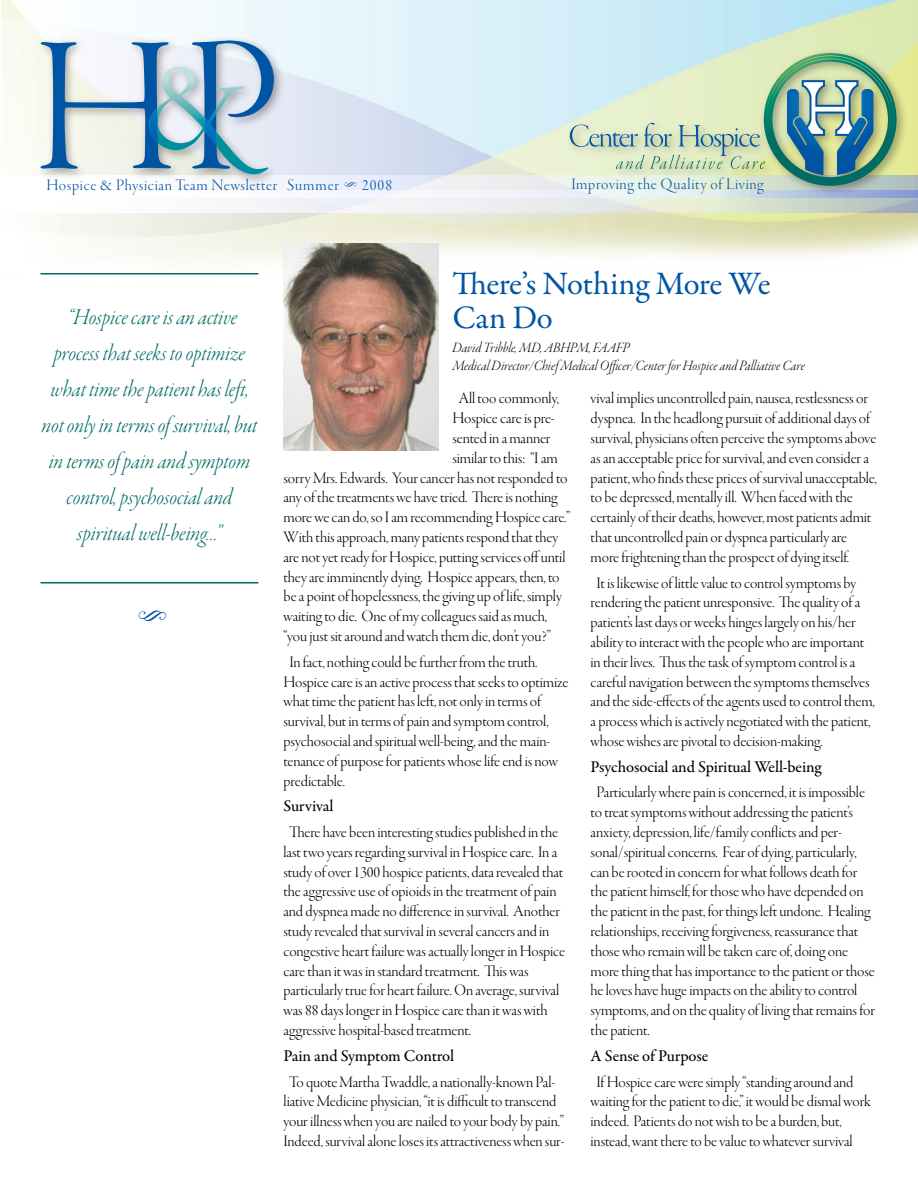
<style>
.page{position:relative;width:918px;height:1188px;background:#fff}
.page>*{position:absolute;margin:0;border:0;box-sizing:border-box;transform-origin:0 0}
.t1{font:36px "Type Embellishments One Let Plain";color:#0054a4}
.t2{font:33px/34.5px "Garamond Premr Pro";letter-spacing:-.02em;color:#0054a4}
.t3{font:24px/36px "Garamond Premr Pro Lt It Disp";letter-spacing:-.005em;color:#006c64;text-align:center}
.t4{font:16.5px/19.8px "Garamond Premr Pro Lt Disp";letter-spacing:-.005em;color:#000}
.t5{font:500 16.5px "Garamond Premr Pro";letter-spacing:-.005em;color:#000}
.t6{font:16.5px "Garamond Premr Pro Lt Disp";letter-spacing:.04em;color:#0054a4}
.t7{font:15px/18px "Garamond Premr Pro Lt It Disp";color:#000}
.s1{font-family:"Type Embellishments One Let Plain"}
</style>
<div class="page">
<svg style="left:139px;top:176px;width:779px;height:14px"></svg>
<div style="left:36px;top:35px;width:251px;height:152px;background:#000;opacity:.35"></div>
<svg style="left:40px;top:40px;width:234px;height:134px;background:#aac4d6"></svg>
<div style="left:564px;top:47px;width:346px;height:152px;background:#000;opacity:.35"></div>
<svg style="left:570px;top:53px;width:327px;height:133px;background:#b2ceb9"></svg>
<svg style="left:139px;top:190px;width:779px;height:23px"></svg>
<img style="left:284px;top:243px;width:155px;height:207px">
<hr style="left:40px;top:582px;width:218px;height:2px;background:#006c64">
<hr style="left:40px;top:273px;width:218px;height:1px;background:#006c64">
<p class="t6" style="left:46px;top:176px;width:347px">Hospice &amp; Physician Team Newsletter Summer <span class="s1">S</span> 2008</p>
<p class="t6" style="left:571px;top:175px;width:194px">Improving the Quality of Living</p>
<h3 class="t3" style="left:42px;top:300px;width:217px">“Hospice care is an active process that seeks to optimize what time the patient has left, not only in terms of survival, but in terms of pain and symptom control, psychosocial and spiritual well-being…”</h3>
<h1 class="t1" style="left:137px;top:602px;width:32px">S</h1>
<h2 class="t2" style="left:452px;top:267px;width:320px">There’s Nothing More We<br>Can Do</h2>
<p class="t7" style="left:452px;top:340px;width:354px">David Tribble, MD, ABHPM, FAAFP<br>Medical Director/Chief Medical Officer/Center for Hospice and Palliative Care</p>
<p class="t4" style="left:458px;top:389px;width:102px">All too commonly,</p>
<p class="t4" style="left:452px;top:409px;width:104px">Hospice care is pre-</p>
<p class="t4" style="left:452px;top:429px;width:99px">sented in a manner</p>
<p class="t4" style="left:452px;top:449px;width:107px">similar to this: “I am</p>
<p class="t4" style="left:284px;top:468px;width:285px">sorry Mrs. Edwards. Your cancer has not responded to</p>
<p class="t4" style="left:284px;top:488px;width:276px">any of the treatments we have tried. There is nothing</p>
<p class="t4" style="left:284px;top:508px;width:288px">more we can do, so I am recommending Hospice care.”</p>
<p class="t4" style="left:284px;top:528px;width:276px">With this approach, many patients respond that they</p>
<p class="t4" style="left:284px;top:548px;width:284px">are not yet ready for Hospice, putting services off until</p>
<p class="t4" style="left:284px;top:567px;width:278px">they are imminently dying. Hospice appears, then, to</p>
<p class="t4" style="left:284px;top:587px;width:280px">be a point of hopelessness, the giving up of life, simply</p>
<p class="t4" style="left:284px;top:607px;width:265px">waiting to die. One of my colleagues said as much,</p>
<p class="t4" style="left:284px;top:627px;width:269px">“you just sit around and watch them die, don’t you?”</p>
<p class="t4" style="left:284px;top:652px;width:287px;text-indent:6px">In fact, nothing could be further from the truth.<br>Hospice care is an active process that seeks to optimize what time the patient has left, not only in terms of survival, but in terms of pain and symptom control, psychosocial and spiritual well-being, and the main&shy;tenance of purpose for patients whose life end is now predictable.</p>
<p class="t5" style="left:284px;top:796px;width:52px">Survival</p>
<p class="t4" style="left:284px;top:823px;width:283px;text-indent:6px">There have been interesting studies published in the last two years regarding survival in Hospice care. In a study of over 1300 hospice patients, data revealed that the aggressive use of opioids in the treatment of pain and dyspnea made no difference in survival. Another study revealed that survival in several cancers and in congestive heart failure was actually longer in Hospice care than it was in standard treatment. This was particularly true for heart failure. On average, survival was 88 days longer in Hospice care than it was with aggressive hospital-based treatment.</p>
<p class="t5" style="left:284px;top:1046px;width:172px">Pain and Symptom Control</p>
<p class="t4" style="left:284px;top:1072px;width:282px;text-align:center">To quote Martha Twaddle, a nationally-known Pal&shy;liative Medicine physician, “it is difficult to transcend your illness when you are nailed to your body by pain.” Indeed, survival alone loses its attractiveness when sur-</p>
<p class="t4" style="left:591px;top:389px;width:288px">vival implies uncontrolled pain, nausea, restlessness or dyspnea. In the headlong pursuit of additional days of survival, physicians often perceive the symptoms above as an acceptable price for survival, and even consider a patient, who finds these prices of survival unacceptable, to be depressed, mentally ill. When faced with the certainly of their deaths, however, most patients admit that uncontrolled pain or dyspnea particularly are more frightening than the prospect of dying itself.</p>
<p class="t4" style="left:591px;top:573px;width:286px;text-indent:6px">It is likewise of little value to control symptoms by rendering the patient unresponsive. The quality of a patient’s last days or weeks hinges largely on his/her ability to interact with the people who are important in their lives. Thus the task of symptom control is a careful navigation between the symptoms themselves and the side-effects of the agents used to control them, a process which is actively negotiated with the patient, whose wishes are pivotal to decision-making.</p>
<p class="t5" style="left:591px;top:757px;width:232px">Psychosocial and Spiritual Well-being</p>
<p class="t4" style="left:591px;top:783px;width:286px;text-indent:6px">Particularly where pain is concerned, it is impossible to treat symptoms without addressing the patient’s anxiety, depression, life/family conflicts and per&shy;sonal/spiritual concerns. Fear of dying, particularly, can be rooted in concern for what follows death for the patient himself, for those who have depended on the patient in the past, for things left undone. Healing relationships, receiving forgiveness, reassurance that those who remain will be taken care of, doing one more thing that has importance to the patient or those he loves have huge impacts on the ability to control symptoms, and on the quality of living that remains for the patient.</p>
<p class="t5" style="left:591px;top:1046px;width:119px">A Sense of Purpose</p>
<p class="t4" style="left:591px;top:1072px;width:282px;text-indent:6px">If Hospice care were simply “standing around and waiting for the patient to die,” it would be dismal work indeed. Patients do not wish to be a burden, but, instead, want there to be value to whatever survival</p>
</div>
